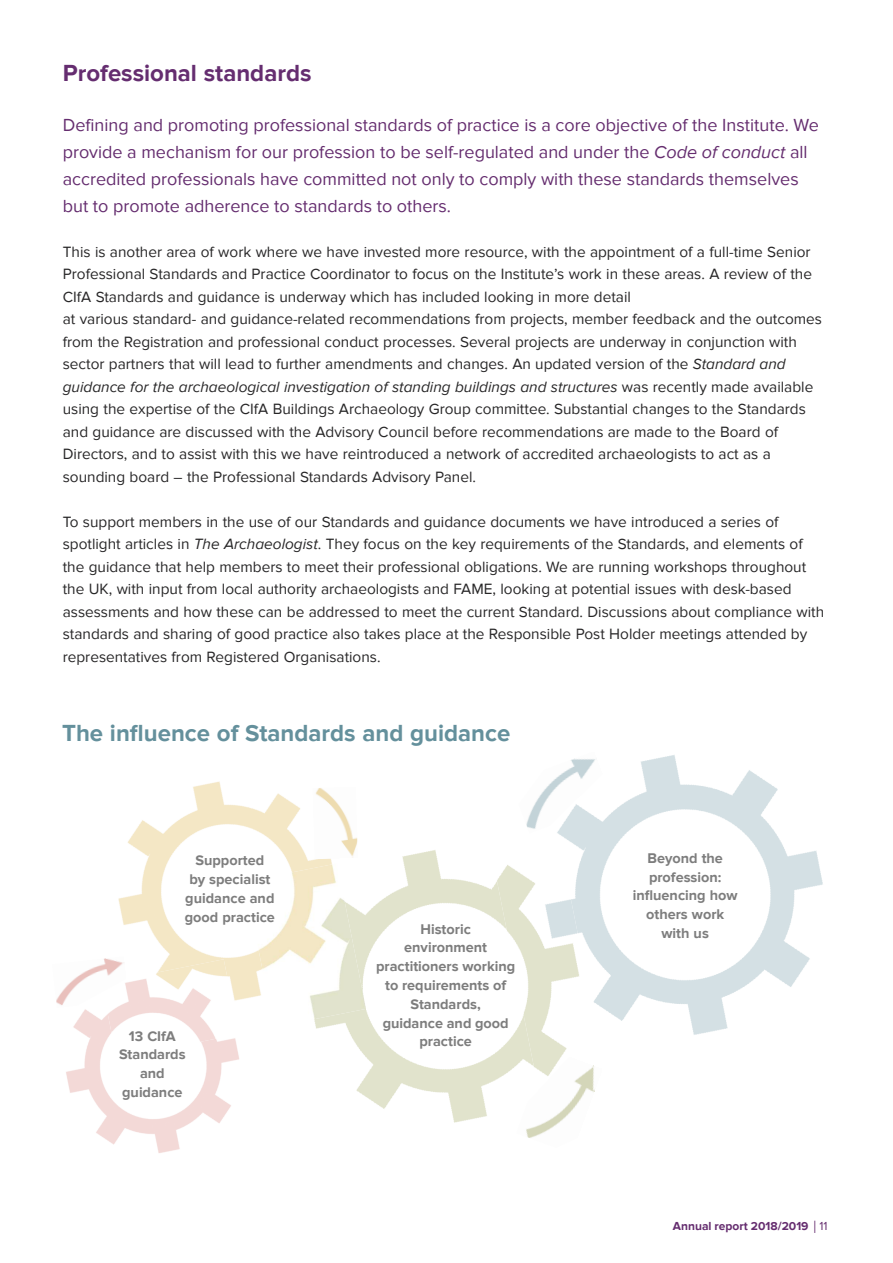
<style>
.page{position:relative;width:893px;height:1263px;background:#fff}
.page>*{position:absolute;margin:0;border:0;box-sizing:border-box;transform-origin:0 0}
.t1{font:700 24px "Proxima Nova";color:#64909c}
.t2{font:700 24px "Proxima Nova";color:#652d70}
.t3{font:18px/27px "Proxima Nova";color:#652d6f}
.t4{font:15.3px/22.5px "Proxima Nova";color:#272627}
.t5{font:700 14.4px/18.8px "Proxima Nova";color:#7d7d7d;text-align:center}
.t6{font:700 12px "Proxima Nova";color:#652d6f}
.s1{font-style:italic}
.s2{font-weight:400}
</style>
<div class="page">
<img style="left:66px;top:1034px;width:173px;height:119px">
<img style="left:73px;top:781px;width:227px;height:253px">
<img style="left:102px;top:959px;width:137px;height:99px">
<img style="left:274px;top:833px;width:213px;height:290px">
<img style="left:245px;top:863px;width:121px;height:164px">
<img style="left:478px;top:755px;width:345px;height:340px">
<img style="left:488px;top:820px;width:122px;height:275px">
<img style="left:56px;top:956px;width:70px;height:52px">
<img style="left:313px;top:788px;width:45px;height:70px">
<img style="left:516px;top:1056px;width:86px;height:82px">
<img style="left:519px;top:755px;width:84px;height:78px">
<h1 class="t2" style="left:63px;top:59px;width:250px">Professional standards</h1>
<p class="t3" style="left:63px;top:112px;width:757px">Defining and promoting professional standards of practice is a core objective of the Institute. We provide a mechanism for our profession to be self-regulated and under the <span class="s1">Code of conduct</span> all accredited professionals have committed not only to comply with these standards themselves but to promote adherence to standards to others.</p>
<p class="t4" style="left:63px;top:241px;width:761px">This is another area of work where we have invested more resource, with the appointment of a full-time Senior Professional Standards and Practice Coordinator to focus on the Institute’s work in these areas. A review of the CIfA Standards and guidance is underway which has included looking in more detail<br>at various standard- and guidance-related recommendations from projects, member feedback and the outcomes from the Registration and professional conduct processes. Several projects are underway in conjunction with sector partners that will lead to further amendments and changes. An updated version of the <span class="s1">Standard and guidance for the archaeological investigation of standing buildings and structures</span> was recently made available using the expertise of the CIfA Buildings Archaeology Group committee. Substantial changes to the Standards and guidance are discussed with the Advisory Council before recommendations are made to the Board of Directors, and to assist with this we have reintroduced a network of accredited archaeologists to act as a sounding board – the Professional Standards Advisory Panel.</p>
<p class="t4" style="left:63px;top:511px;width:763px">To support members in the use of our Standards and guidance documents we have introduced a series of spotlight articles in <span class="s1">The Archaeologist</span>. They focus on the key requirements of the Standards, and elements of the guidance that help members to meet their professional obligations. We are running workshops throughout the UK, with input from local authority archaeologists and FAME, looking at potential issues with desk-based assessments and how these can be addressed to meet the current Standard. Discussions about compliance with standards and sharing of good practice also takes place at the Responsible Post Holder meetings attended by representatives from Registered Organisations.</p>
<h1 class="t1" style="left:62px;top:719px;width:450px">The influence of Standards and guidance</h1>
<p class="t5" style="left:185px;top:851px;width:92px">Supported<br>by specialist guidance and good practice</p>
<p class="t5" style="left:119px;top:1027px;width:68px">13 CIfA<br>Standards and guidance</p>
<p class="t5" style="left:376px;top:920px;width:141px">Historic<br>environment practitioners working to requirements of<br>Standards,<br>guidance and good practice</p>
<p class="t5" style="left:633px;top:849px;width:106px">Beyond the profession: influencing how others work with us</p>
<p class="t6" style="left:673px;top:1219px;width:156px">Annual report 2018/2019 <span class="s2">11</span></p>
</div>
